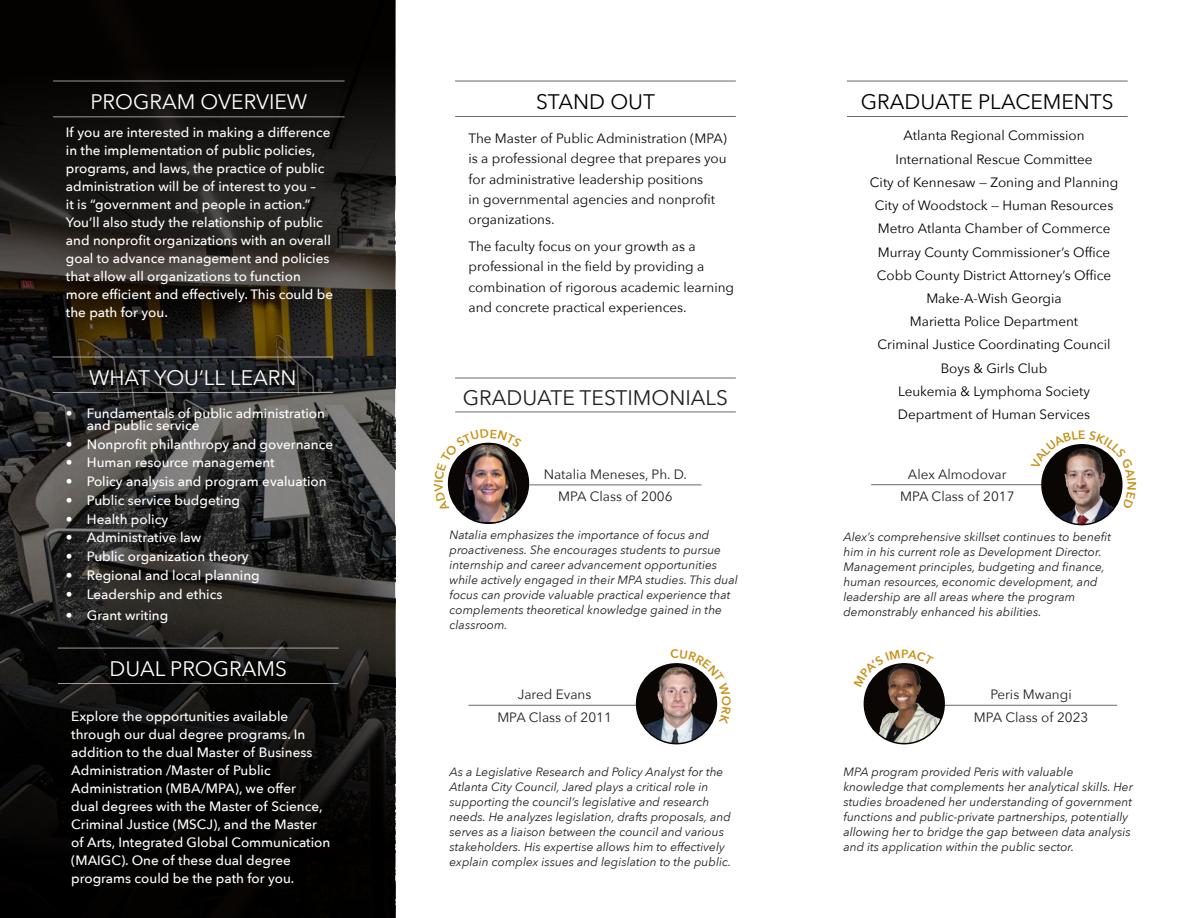
<style>
.page{position:relative;width:1188px;height:918px;background:#fff}
.page>*{position:absolute;margin:0;border:0;box-sizing:border-box;transform-origin:0 0}
.SUbheads{font:21px "Avenir Next";color:#fff}
.SUbheads-2{font:21px "Avenir Next";color:#010101}
.SUbheads-3{font:21px "Avenir Next";color:#231f20}
.New_body_style{font:500 13.5px/18px "Avenir Next";color:#fff}
.New_body_style-2{font:13.5px "Avenir Next";color:#010101}
.New_body_style-3{font:13.5px/20.2px "Avenir Next";color:#0a0604}
.SUbheads-4{font:13.5px "Avenir Next";color:#231f20}
.SUbheads-5{font:italic 12px/15px "Avenir Next";color:#231f20}
</style>
<div class="page">
<div style="left:0;top:57px;width:395px;height:861px;background:#020100"></div>
<svg style="left:0;top:0;width:395px;height:845px"></svg>
<img style="left:459px;top:460px;width:69px;height:62px">
<hr style="left:529px;top:485px;width:173px;height:1px;background:#010101">
<hr style="left:847px;top:116px;width:281px;height:1px;background:#010101">
<hr style="left:847px;top:81px;width:281px;height:1px;background:#010101">
<hr style="left:53px;top:116px;width:292px;height:1px;background:#fff">
<hr style="left:53px;top:81px;width:292px;height:1px;background:#fff">
<hr style="left:58px;top:683px;width:281px;height:1px;background:#fff">
<hr style="left:58px;top:648px;width:281px;height:1px;background:#fff">
<hr style="left:53px;top:392px;width:280px;height:1px;background:#fff">
<hr style="left:52px;top:357px;width:281px;height:1px;background:#fff">
<hr style="left:455px;top:116px;width:281px;height:1px;background:#010101">
<hr style="left:455px;top:81px;width:281px;height:1px;background:#010101">
<hr style="left:455px;top:412px;width:281px;height:1px;background:#010101">
<hr style="left:455px;top:378px;width:281px;height:1px;background:#010101">
<img style="left:864px;top:664px;width:80px;height:80px;border-radius:40px">
<div style="left:864px;top:663px;width:81px;height:81px;border:2px solid #0a0604;border-radius:50%"></div>
<hr style="left:945px;top:705px;width:172px;height:1px;background:#010101">
<img style="left:1042px;top:445px;width:80px;height:80px;border-radius:40px">
<hr style="left:871px;top:484px;width:172px;height:1px;background:#010101">
<img style="left:637px;top:664px;width:79px;height:80px;border-radius:40px">
<div style="left:636px;top:663px;width:81px;height:81px;border:2px solid #0a0604;border-radius:50%"></div>
<hr style="left:468px;top:705px;width:173px;height:1px;background:#010101">
<img style="left:447px;top:442px;width:75px;height:69px">
<svg style="left:867px;top:663px;width:67px;height:24px"></svg>
<svg style="left:1031px;top:444px;width:92px;height:65px"></svg>
<svg style="left:671px;top:663px;width:47px;height:61px;background:#7e6e69"></svg>
<p class="SUbheads-2" style="left:536px;top:84px;width:120px">STAND OUT</p>
<p class="New_body_style-3" style="left:469px;top:128px;width:260px">The Master of Public Administration (MPA) is a professional degree that prepares you for administrative leadership positions<br>in governmental agencies and nonprofit organizations.</p>
<p class="New_body_style-3" style="left:469px;top:236px;width:267px">The faculty focus on your growth as a professional in the field by providing a combination of rigorous academic learning and concrete practical experiences.</p>
<p class="SUbheads" style="left:90px;top:84px;width:218px">PROGRAM OVERVIEW</p>
<p class="SUbheads-2" style="left:861px;top:84px;width:254px">GRADUATE PLACEMENTS</p>
<p class="New_body_style" style="left:66px;top:123px;width:269px">If you are interested in making a difference in the implementation of public policies, programs, and laws, the practice of public administration will be of interest to you –<br>it is “government and people in action.” You’ll also study the relationship of public and nonprofit organizations with an overall goal to advance management and policies that allow all organizations to function more efficient and effectively. This could be the path for you.</p>
<p class="New_body_style-2" style="left:903px;top:124px;width:183px">Atlanta Regional Commission</p>
<p class="New_body_style-2" style="left:896px;top:147px;width:199px">International Rescue Committee</p>
<p class="New_body_style-2" style="left:870px;top:171px;width:250px">City of Kennesaw — Zoning and Planning</p>
<p class="New_body_style-2" style="left:875px;top:194px;width:240px">City of Woodstock — Human Resources</p>
<p class="New_body_style-2" style="left:878px;top:217px;width:234px">Metro Atlanta Chamber of Commerce</p>
<p class="New_body_style-2" style="left:878px;top:240px;width:234px">Murray County Commissioner’s Office</p>
<p class="New_body_style-2" style="left:877px;top:264px;width:236px">Cobb County District Attorney’s Office</p>
<p class="New_body_style-2" style="left:926px;top:287px;width:137px">Make-A-Wish Georgia</p>
<p class="New_body_style-2" style="left:910px;top:310px;width:170px">Marietta Police Department</p>
<p class="New_body_style-2" style="left:878px;top:333px;width:234px">Criminal Justice Coordinating Council</p>
<p class="New_body_style-2" style="left:941px;top:357px;width:108px">Boys &amp; Girls Club</p>
<p class="New_body_style-2" style="left:898px;top:380px;width:194px">Leukemia &amp; Lymphoma Society</p>
<p class="New_body_style-2" style="left:898px;top:403px;width:194px">Department of Human Services</p>
<p class="SUbheads" style="left:89px;top:360px;width:209px">WHAT YOU’LL LEARN</p>
<p class="New_body_style" style="left:87px;top:407px;width:240px;line-height:12px;text-indent:-21px">• Fundamentals of public administration and public service</p>
<p class="New_body_style" style="left:66px;top:435px;width:269px">• Nonprofit philanthropy and governance</p>
<p class="New_body_style" style="left:66px;top:453px;width:210px">• Human resource management</p>
<p class="New_body_style" style="left:66px;top:472px;width:262px">• Policy analysis and program evaluation</p>
<p class="New_body_style" style="left:66px;top:491px;width:176px">• Public service budgeting</p>
<p class="New_body_style" style="left:66px;top:510px;width:104px">• Health policy</p>
<p class="New_body_style" style="left:66px;top:528px;width:137px">• Administrative law</p>
<p class="New_body_style" style="left:66px;top:547px;width:184px">• Public organization theory</p>
<p class="New_body_style" style="left:66px;top:566px;width:195px">• Regional and local planning</p>
<p class="New_body_style" style="left:66px;top:585px;width:158px">• Leadership and ethics</p>
<p class="New_body_style" style="left:66px;top:606px;width:104px">• Grant writing</p>
<p class="SUbheads-3" style="left:463px;top:380px;width:267px">GRADUATE TESTIMONIALS</p>
<p class="SUbheads-4" style="left:908px;top:463px;width:100px">Alex Almodovar</p>
<p class="SUbheads-4" style="left:900px;top:485px;width:116px">MPA Class of 2017</p>
<p class="SUbheads-5" style="left:843px;top:529px;width:269px">Alex’s comprehensive skillset continues to benefit him in his current role as Development Director.<br>Management principles, budgeting and finance, human resources, economic development, and leadership are all areas where the program demonstrably enhanced his abilities.</p>
<p class="SUbheads-4" style="left:544px;top:463px;width:144px">Natalia Meneses, Ph. D.</p>
<p class="SUbheads-4" style="left:558px;top:485px;width:116px">MPA Class of 2006</p>
<p class="SUbheads-5" style="left:450px;top:527px;width:290px">Natalia emphasizes the importance of focus and proactiveness. She encourages students to pursue internship and career advancement opportunities while actively engaged in their MPA studies. This dual focus can provide valuable practical experience that complements theoretical knowledge gained in the classroom.</p>
<p class="SUbheads" style="left:109px;top:651px;width:179px">DUAL PROGRAMS</p>
<p class="New_body_style" style="left:71px;top:707px;width:261px">Explore the opportunities available through our dual degree programs. In addition to the dual Master of Business Administration /Master of Public Administration (MBA/MPA), we offer<br>dual degrees with the Master of Science, Criminal Justice (MSCJ), and the Master of Arts, Integrated Global Communication (MAIGC). One of these dual degree programs could be the path for you.</p>
<p class="SUbheads-4" style="left:518px;top:683px;width:75px">Jared Evans</p>
<p class="SUbheads-4" style="left:497px;top:706px;width:116px">MPA Class of 2011</p>
<p class="SUbheads-5" style="left:450px;top:764px;width:283px">As a Legislative Research and Policy Analyst for the Atlanta City Council, Jared plays a critical role in supporting the council’s legislative and research needs. He analyzes legislation, drafts proposals, and serves as a liaison between the council and various stakeholders. His expertise allows him to effectively explain complex issues and legislation to the public.</p>
<p class="SUbheads-4" style="left:991px;top:683px;width:83px">Peris Mwangi</p>
<p class="SUbheads-4" style="left:974px;top:706px;width:116px">MPA Class of 2023</p>
<p class="SUbheads-5" style="left:843px;top:764px;width:291px">MPA program provided Peris with valuable knowledge that complements her analytical skills. Her studies broadened her understanding of government functions and public-private partnerships, potentially allowing her to bridge the gap between data analysis and its application within the public sector.</p>
</div>
